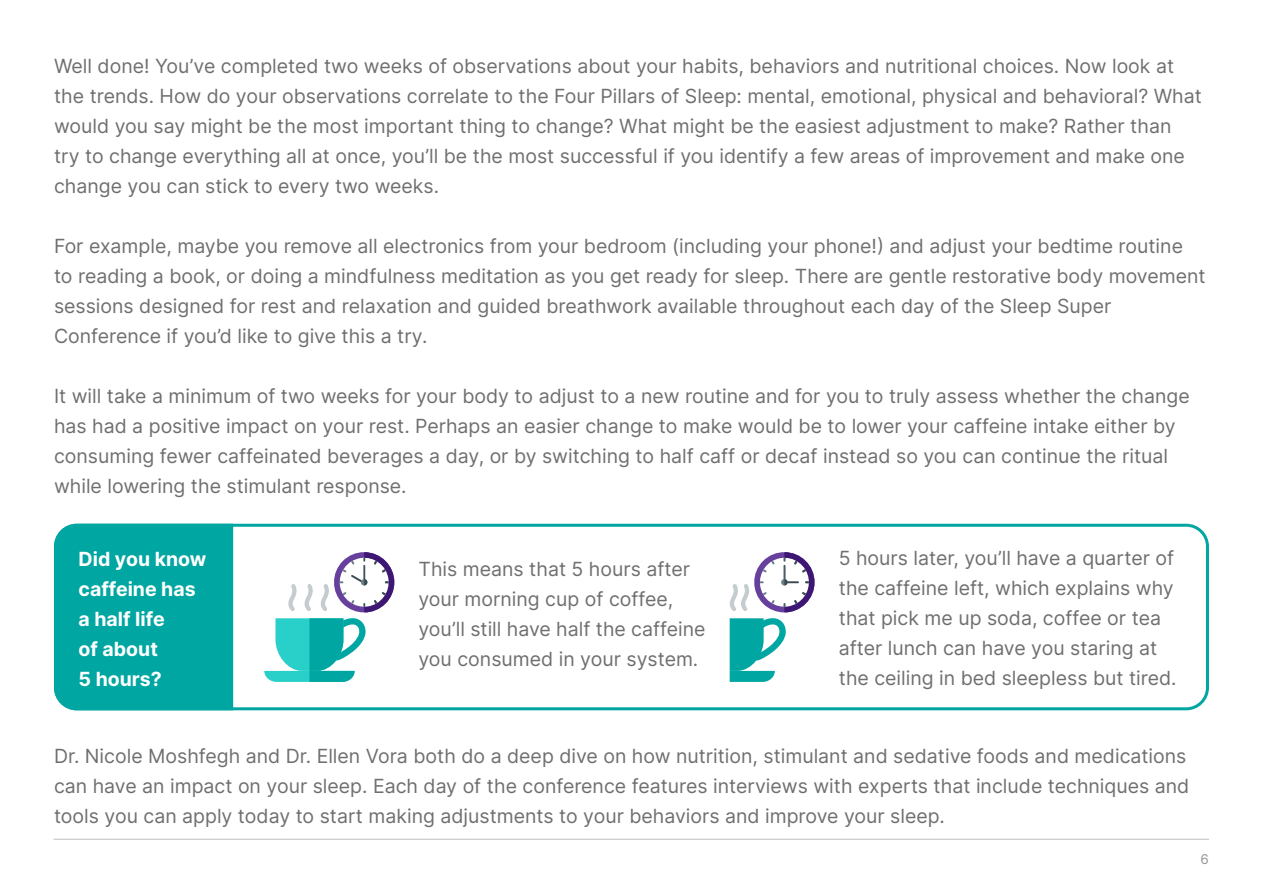
<style>
.page{position:relative;width:1263px;height:893px;background:#fff}
.page>*{position:absolute;margin:0;border:0;box-sizing:border-box;transform-origin:0 0}
.t1{font:19.5px/30px "Inter";color:#6f6f70}
.t2{font:700 19.5px/30px "Inter";color:#fff}
.t3{font:13.5px "Inter";color:#939598}
</style>
<div class="page">
<hr style="left:54px;top:839px;width:1155px;height:1px;background:#bcbdc0">
<div style="left:54px;top:523px;width:181px;height:188px;background:#00a6a1"></div>
<svg style="left:264px;top:552px;width:131px;height:130px"></svg>
<svg style="left:729px;top:552px;width:86px;height:130px"></svg>
<div style="left:54px;top:524px;width:1155px;height:186px;border:3px solid #00a6a1;border-radius:21px"></div>
<p class="t1" style="left:54px;top:50px;width:1149px">Well done! You’ve completed two weeks of observations about your habits, behaviors and nutritional choices. Now look at the trends. How do your observations correlate to the Four Pillars of Sleep: mental, emotional, physical and behavioral? What would you say might be the most important thing to change? What might be the easiest adjustment to make? Rather than try to change everything all at once, you’ll be the most successful if you identify a few areas of improvement and make one change you can stick to every two weeks.</p>
<p class="t1" style="left:54px;top:230px;width:1153px">For example, maybe you remove all electronics from your bedroom (including your phone!) and adjust your bedtime routine to reading a book, or doing a mindfulness meditation as you get ready for sleep. There are gentle restorative body movement sessions designed for rest and relaxation and guided breathwork available throughout each day of the Sleep Super Conference if you’d like to give this a try.</p>
<p class="t1" style="left:54px;top:380px;width:1137px">It will take a minimum of two weeks for your body to adjust to a new routine and for you to truly assess whether the change has had a positive impact on your rest. Perhaps an easier change to make would be to lower your caffeine intake either by consuming fewer caffeinated beverages a day, or by switching to half caff or decaf instead so you can continue the ritual while lowering the stimulant response.</p>
<p class="t2" style="left:79px;top:544px;width:129px">Did you know caffeine has a half life<br>of about<br>5 hours?</p>
<p class="t1" style="left:418px;top:554px;width:288px">This means that 5 hours after your morning cup of coffee, you’ll still have half the caffeine you consumed in your system.</p>
<p class="t1" style="left:839px;top:543px;width:339px">5 hours later, you’ll have a quarter of the caffeine left, which explains why that pick me up soda, coffee or tea after lunch can have you staring at the ceiling in bed sleepless but tired.</p>
<p class="t1" style="left:54px;top:740px;width:1137px">Dr. Nicole Moshfegh and Dr. Ellen Vora both do a deep dive on how nutrition, stimulant and sedative foods and medications can have an impact on your sleep. Each day of the conference features interviews with experts that include techniques and tools you can apply today to start making adjustments to your behaviors and improve your sleep.</p>
<p class="t3" style="left:1200px;top:849px;width:10px">6</p>
</div>
